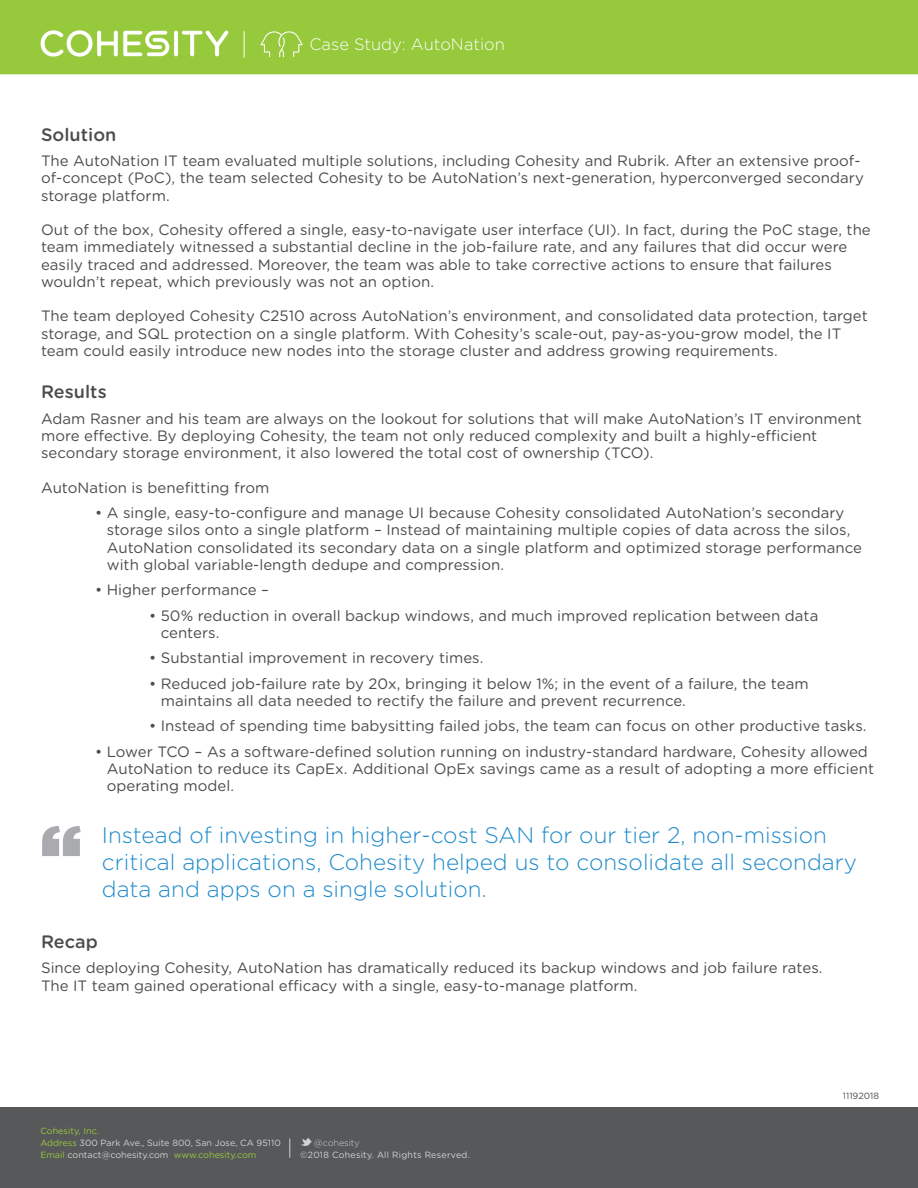
<style>
.page{position:relative;width:918px;height:1188px;background:#fff}
.page>*{position:absolute;margin:0;border:0;box-sizing:border-box;transform-origin:0 0}
.t1{font:75px "Gotham Ultra";color:#aaabaf}
.t2{font:300 22.5px/27px "Gotham Rounded";color:#1e8acb}
.t3{font:500 18px "Gotham Rounded";color:#4b4c4d}
.t4{font:300 16.5px "Gotham Rounded";color:#fff}
.t5{font:15px/17.2px "Gotham Rounded";color:#4b4c4d}
.t6{font:9px/12px "Gotham Rounded";color:#d1d2d4}
.t7{font:300 9px "Gotham Rounded";color:#d1d2d4}
.t8{font:9px "Gotham Rounded";color:#4b4c4d}
.s1{color:#97c93c}
</style>
<div class="page">
<div style="left:0;top:0;width:918px;height:75px;background:#96c93c"></div>
<div style="left:0;top:1107px;width:918px;height:81px;background:#57585a"></div>
<svg style="left:301px;top:1138px;width:11px;height:8px"></svg>
<svg style="left:289px;top:1139px;width:1px;height:18px"></svg>
<svg style="left:261px;top:31px;width:42px;height:26px"></svg>
<svg style="left:244px;top:32px;width:1px;height:25px"></svg>
<p class="t4" style="left:309px;top:34px;width:197px">Case Study: AutoNation</p>
<p class="t3" style="left:41px;top:122px;width:77px">Solution</p>
<p class="t5" style="left:41px;top:152px;width:824px">The AutoNation IT team evaluated multiple solutions, including Cohesity and Rubrik. After an extensive proof&shy;of-concept (PoC), the team selected Cohesity to be AutoNation’s next-generation, hyperconverged secondary storage platform.</p>
<p class="t5" style="left:41px;top:221px;width:831px">Out of the box, Cohesity offered a single, easy-to-navigate user interface (UI). In fact, during the PoC stage, the team immediately witnessed a substantial decline in the job-failure rate, and any failures that did occur were easily traced and addressed. Moreover, the team was able to take corrective actions to ensure that failures wouldn’t repeat, which previously was not an option.</p>
<p class="t5" style="left:41px;top:307px;width:828px">The team deployed Cohesity C2510 across AutoNation’s environment, and consolidated data protection, target storage, and SQL protection on a single platform. With Cohesity’s scale-out, pay-as-you-grow model, the IT team could easily introduce new nodes into the storage cluster and address growing requirements.</p>
<p class="t3" style="left:41px;top:379px;width:67px">Results</p>
<p class="t5" style="left:41px;top:409px;width:822px">Adam Rasner and his team are always on the lookout for solutions that will make AutoNation’s IT environment more effective. By deploying Cohesity, the team not only reduced complexity and built a highly-efficient secondary storage environment, it also lowered the total cost of ownership (TCO).</p>
<p class="t5" style="left:41px;top:478px;width:230px">AutoNation is benefitting from</p>
<p class="t5" style="left:107px;top:504px;width:757px;text-indent:-12px">• A single, easy-to-configure and manage UI because Cohesity consolidated AutoNation’s secondary storage silos onto a single platform – Instead of maintaining multiple copies of data across the silos, AutoNation consolidated its secondary data on a single platform and optimized storage performance with global variable-length dedupe and compression.</p>
<p class="t5" style="left:95px;top:581px;width:176px">• Higher performance –</p>
<p class="t5" style="left:161px;top:606px;width:659px;text-indent:-12px">• 50% reduction in overall backup windows, and much improved replication between data centers.</p>
<p class="t5" style="left:149px;top:649px;width:336px">• Substantial improvement in recovery times.</p>
<p class="t5" style="left:161px;top:674px;width:649px;text-indent:-12px">• Reduced job-failure rate by 20x, bringing it below 1%; in the event of a failure, the team maintains all data needed to rectify the failure and prevent recurrence.</p>
<p class="t5" style="left:149px;top:717px;width:719px">• Instead of spending time babysitting failed jobs, the team can focus on other productive tasks.</p>
<p class="t5" style="left:107px;top:742px;width:769px;text-indent:-12px">• Lower TCO – As a software-defined solution running on industry-standard hardware, Cohesity allowed<br>AutoNation to reduce its CapEx. Additional OpEx savings came as a result of adopting a more efficient operating model.</p>
<h2 class="t2" style="left:102px;top:821px;width:757px">Instead of investing in higher-cost SAN for our tier 2, non-mission critical applications, Cohesity helped us to consolidate all secondary data and apps on a single solution.</h2>
<p class="t3" style="left:41px;top:929px;width:58px">Recap</p>
<p class="t5" style="left:41px;top:959px;width:783px">Since deploying Cohesity, AutoNation has dramatically reduced its backup windows and job failure rates.<br>The IT team gained operational efficacy with a single, easy-to-manage platform.</p>
<h1 class="t1" style="left:40px;top:809px;width:43px">“</h1>
<p class="t6" style="left:40px;top:1125px;width:242px"><span class="s1">Cohesity, Inc.<br>Address</span> 300 Park Ave., Suite 800, San Jose, CA 95110<br><span class="s1">Email</span> contact@cohesity.com <span class="s1">www.cohesity.com</span></p>
<p class="t7" style="left:314px;top:1136px;width:47px">@cohesity</p>
<p class="t6" style="left:300px;top:1149px;width:171px">©2018 Cohesity. All Rights Reserved.</p>
<p class="t8" style="left:843px;top:1089px;width:38px">11192018</p>
</div>
